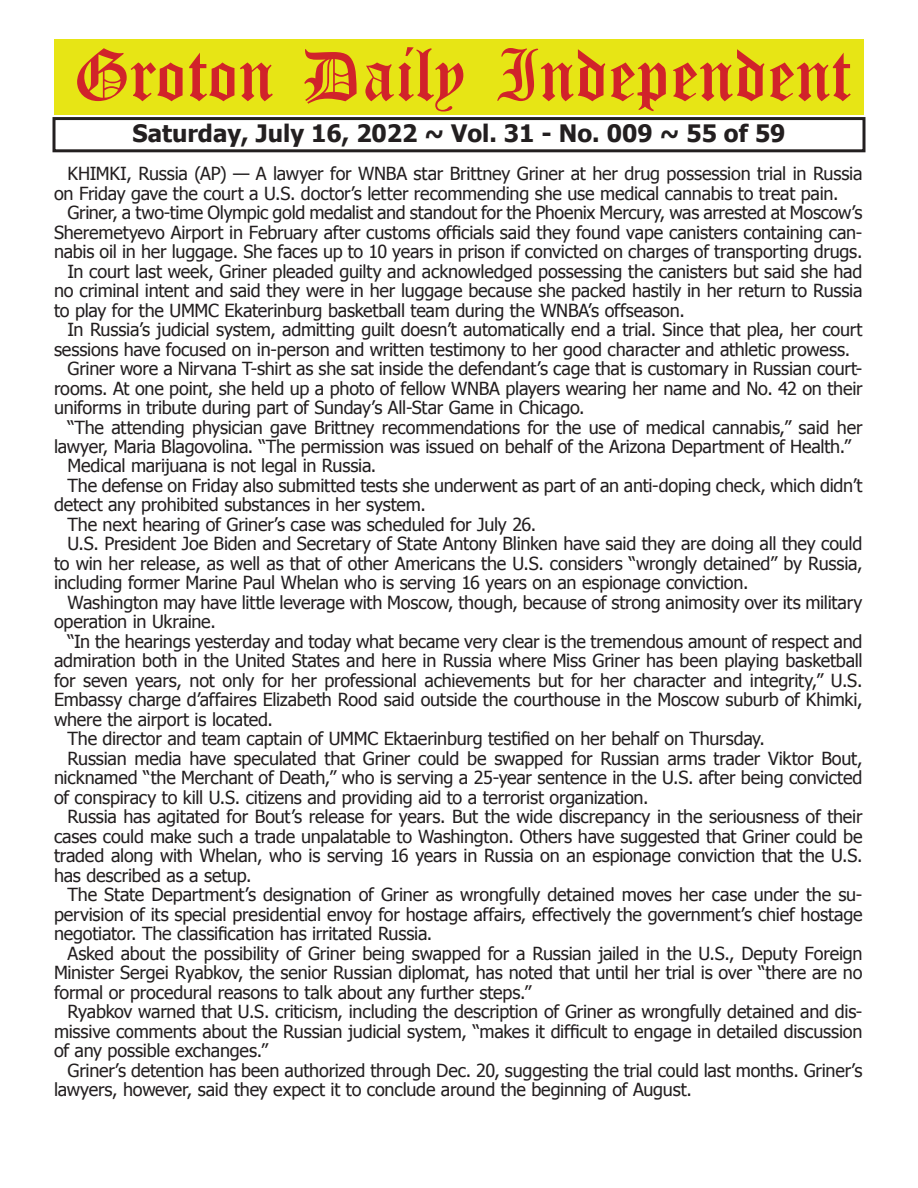
<style>
.page{position:relative;width:918px;height:1188px;background:#fff}
.page>*{position:absolute;margin:0;border:0;box-sizing:border-box;transform-origin:0 0}
.t1{font:54px "Old English Five";color:#d1232a}
.t2{font:700 24px "Tahoma";color:#231f20}
.t3{font:18px/19.5px "Tahoma";letter-spacing:-.01em;color:#231f20}
</style>
<div class="page">
<div style="left:52px;top:117px;width:814px;height:35px;border:3px solid #231f20"></div>
<div style="left:54px;top:40px;width:810px;height:75px;background:#e7e515"></div>
<h1 class="t1" style="left:73px;top:50px;width:779px">Groton Daily Independent</h1>
<h2 class="t2" style="left:133px;top:116px;width:654px">Saturday, July 16, 2022 ~ Vol. 31 - No. 009 ~ 55 of 59</h2>
<p class="t3" style="left:54px;top:163px;width:810px;text-indent:14px">KHIMKI, Russia (AP) — A lawyer for WNBA star Brittney Griner at her drug possession trial in Russia on Friday gave the court a U.S. doctor’s letter recommending she use medical cannabis to treat pain.</p>
<p class="t3" style="left:68px;top:202px;width:796px">Griner, a two-time Olympic gold medalist and standout for the Phoenix Mercury, was arrested at Moscow’s</p>
<p class="t3" style="left:54px;top:221px;width:810px">Sheremetyevo Airport in February after customs officials said they found vape canisters containing can-</p>
<p class="t3" style="left:54px;top:241px;width:810px">nabis oil in her luggage. She faces up to 10 years in prison if convicted on charges of transporting drugs.</p>
<p class="t3" style="left:68px;top:260px;width:796px">In court last week, Griner pleaded guilty and acknowledged possessing the canisters but said she had</p>
<p class="t3" style="left:54px;top:280px;width:810px">no criminal intent and said they were in her luggage because she packed hastily in her return to Russia</p>
<p class="t3" style="left:54px;top:299px;width:632px">to play for the UMMC Ekaterinburg basketball team during the WNBA’s offseason.</p>
<p class="t3" style="left:68px;top:319px;width:797px">In Russia’s judicial system, admitting guilt doesn’t automatically end a trial. Since that plea, her court</p>
<p class="t3" style="left:54px;top:338px;width:798px">sessions have focused on in-person and written testimony to her good character and athletic prowess.</p>
<p class="t3" style="left:68px;top:358px;width:796px">Griner wore a Nirvana T-shirt as she sat inside the defendant’s cage that is customary in Russian court-</p>
<p class="t3" style="left:54px;top:377px;width:810px">rooms. At one point, she held up a photo of fellow WNBA players wearing her name and No. 42 on their</p>
<p class="t3" style="left:54px;top:397px;width:532px">uniforms in tribute during part of Sunday’s All-Star Game in Chicago.</p>
<p class="t3" style="left:68px;top:416px;width:797px">“The attending physician gave Brittney recommendations for the use of medical cannabis,” said her</p>
<p class="t3" style="left:54px;top:436px;width:799px">lawyer, Maria Blagovolina. “The permission was issued on behalf of the Arizona Department of Health.”</p>
<p class="t3" style="left:68px;top:455px;width:310px">Medical marijuana is not legal in Russia.</p>
<p class="t3" style="left:68px;top:475px;width:797px">The defense on Friday also submitted tests she underwent as part of an anti-doping check, which didn’t</p>
<p class="t3" style="left:54px;top:494px;width:373px">detect any prohibited substances in her system.</p>
<p class="t3" style="left:68px;top:514px;width:470px">The next hearing of Griner’s case was scheduled for July 26.</p>
<p class="t3" style="left:68px;top:533px;width:796px">U.S. President Joe Biden and Secretary of State Antony Blinken have said they are doing all they could</p>
<p class="t3" style="left:54px;top:553px;width:810px">to win her release, as well as that of other Americans the U.S. considers “wrongly detained” by Russia,</p>
<p class="t3" style="left:54px;top:572px;width:696px">including former Marine Paul Whelan who is serving 16 years on an espionage conviction.</p>
<p class="t3" style="left:68px;top:592px;width:796px">Washington may have little leverage with Moscow, though, because of strong animosity over its military</p>
<p class="t3" style="left:54px;top:611px;width:163px">operation in Ukraine.</p>
<p class="t3" style="left:68px;top:631px;width:796px">“In the hearings yesterday and today what became very clear is the tremendous amount of respect and</p>
<p class="t3" style="left:54px;top:650px;width:810px">admiration both in the United States and here in Russia where Miss Griner has been playing basketball</p>
<p class="t3" style="left:54px;top:670px;width:810px">for seven years, not only for her professional achievements but for her character and integrity,” U.S.</p>
<p class="t3" style="left:54px;top:689px;width:810px">Embassy charge d’affaires Elizabeth Rood said outside the courthouse in the Moscow suburb of Khimki,</p>
<p class="t3" style="left:54px;top:709px;width:221px">where the airport is located.</p>
<p class="t3" style="left:68px;top:728px;width:699px">The director and team captain of UMMC Ektaerinburg testified on her behalf on Thursday.</p>
<p class="t3" style="left:68px;top:748px;width:796px">Russian media have speculated that Griner could be swapped for Russian arms trader Viktor Bout,</p>
<p class="t3" style="left:54px;top:767px;width:810px">nicknamed “the Merchant of Death,” who is serving a 25-year sentence in the U.S. after being convicted</p>
<p class="t3" style="left:54px;top:787px;width:596px">of conspiracy to kill U.S. citizens and providing aid to a terrorist organization.</p>
<p class="t3" style="left:68px;top:806px;width:797px">Russia has agitated for Bout’s release for years. But the wide discrepancy in the seriousness of their</p>
<p class="t3" style="left:54px;top:826px;width:810px">cases could make such a trade unpalatable to Washington. Others have suggested that Griner could be</p>
<p class="t3" style="left:54px;top:845px;width:810px">traded along with Whelan, who is serving 16 years in Russia on an espionage conviction that the U.S.</p>
<p class="t3" style="left:54px;top:865px;width:199px">has described as a setup.</p>
<p class="t3" style="left:68px;top:884px;width:796px">The State Department’s designation of Griner as wrongfully detained moves her case under the su-</p>
<p class="t3" style="left:54px;top:904px;width:810px">pervision of its special presidential envoy for hostage affairs, effectively the government’s chief hostage</p>
<p class="t3" style="left:54px;top:923px;width:380px">negotiator. The classification has irritated Russia.</p>
<p class="t3" style="left:68px;top:943px;width:797px">Asked about the possibility of Griner being swapped for a Russian jailed in the U.S., Deputy Foreign</p>
<p class="t3" style="left:54px;top:962px;width:810px">Minister Sergei Ryabkov, the senior Russian diplomat, has noted that until her trial is over “there are no</p>
<p class="t3" style="left:54px;top:982px;width:479px">formal or procedural reasons to talk about any further steps.”</p>
<p class="t3" style="left:68px;top:1001px;width:796px">Ryabkov warned that U.S. criticism, including the description of Griner as wrongfully detained and dis-</p>
<p class="t3" style="left:54px;top:1021px;width:810px">missive comments about the Russian judicial system, “makes it difficult to engage in detailed discussion</p>
<p class="t3" style="left:54px;top:1040px;width:216px">of any possible exchanges.”</p>
<p class="t3" style="left:68px;top:1060px;width:796px">Griner’s detention has been authorized through Dec. 20, suggesting the trial could last months. Griner’s</p>
<p class="t3" style="left:54px;top:1079px;width:640px">lawyers, however, said they expect it to conclude around the beginning of August.</p>
</div>
